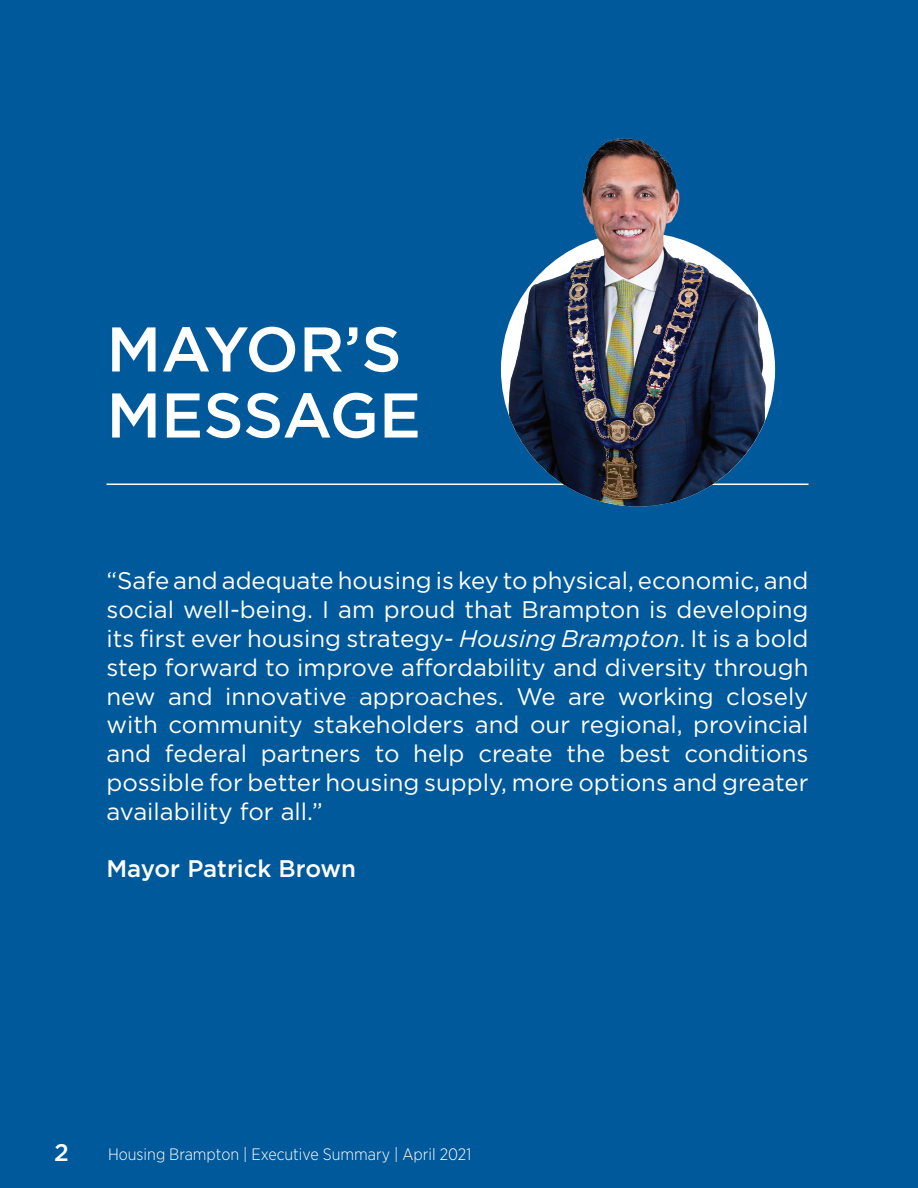
<style>
.page{position:relative;width:918px;height:1188px;background:#00599b}
.page>*{position:absolute;margin:0;border:0;box-sizing:border-box;transform-origin:0 0}
.t1{font:500 63px/66px "Gotham";letter-spacing:-.005em;color:#fff}
.t2{font:24px/28.8px "Gotham";color:#fff;text-align:justify}
.t3{font:500 24px "Gotham";color:#fff}
.t4{font:300 16.5px "Gotham Narrow";color:#fff}
.s1{font-style:italic}
</style>
<div class="page">
<hr style="left:106px;top:484px;width:702px;height:1px;background:#fff">
<img style="left:500px;top:138px;width:269px;height:369px">
<h1 class="t1" style="left:106px;top:315px;width:316px">MAYOR’S<br>MESSAGE</h1>
<p class="t2" style="left:106px;top:566px;width:704px">“Safe and adequate housing is key to physical, economic, and social well-being. I am proud that Brampton is developing its first ever housing strategy- <span class="s1">Housing Brampton</span>. It is a bold step forward to improve affordability and diversity through new and innovative approaches. We are working closely with community stakeholders and our regional, provincial and federal partners to help create the best conditions possible for better housing supply, more options and greater availability for all.”</p>
<p class="t3" style="left:106px;top:853px;width:251px">Mayor Patrick Brown</p>
<p class="t3" style="left:54px;top:1137px;width:16px">2</p>
<p class="t4" style="left:108px;top:1144px;width:365px">Housing Brampton | Executive Summary | April 2021</p>
</div>
